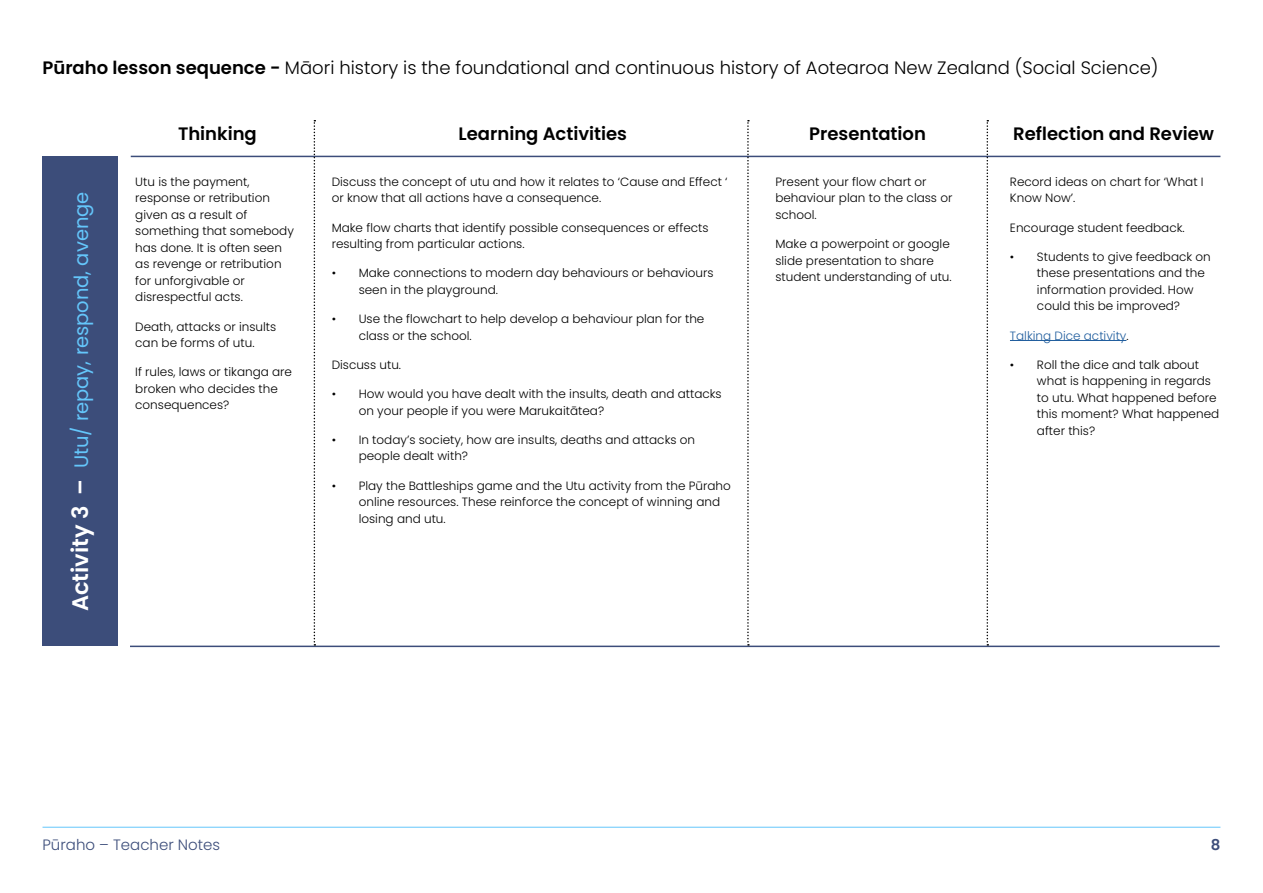
<style>
.page{position:relative;width:1263px;height:893px;background:#fff}
.page>*{position:absolute;margin:0;border:0;box-sizing:border-box;transform-origin:0 0}
.t1{font:19.5px "Poppins";color:#64c6fb}
.t2{font:300 18px "Poppins";color:#000}
.t3{font:600 18px "Poppins";color:#000}
.t4{font:300 15px "Poppins";color:#3c4d7a}
.t5{font:600 15px "Poppins";color:#3c4d7a}
.t6{font:300 12px/16.5px "Poppins";color:#000}
.t7{font:300 12px "Poppins";color:#215e9e}
.s1{font-weight:600}
.s2{font-weight:600;font-size:22.5px;color:#fff}
.s3{color:#000}
</style>
<div class="page">
<hr style="left:43px;top:827px;width:1177px;height:1px;background:#64c6fb">
<div style="left:43px;top:156px;width:75px;height:490px;background:#3c4d7a"></div>
<hr style="left:131px;top:156px;width:1089px;height:1px;background:#3c4d7a">
<hr style="left:130px;top:646px;width:1090px;height:1px;background:#3c4d7a">
<svg style="left:314px;top:120px;width:1px;height:526px"></svg>
<svg style="left:747px;top:120px;width:2px;height:526px"></svg>
<svg style="left:986px;top:120px;width:2px;height:526px"></svg>
<hr style="left:1010px;top:340px;width:116px;height:1px;background:#215e9e">
<h2 class="t2" style="left:43px;top:58px;width:1117px"><span class="s1">Pūraho lesson sequence -</span> Māori history is the foundational and continuous history of Aotearoa New Zealand (Social Science)</h2>
<h1 class="t1" style="left:70px;top:611px;width:421px;rotate:-90deg"><span class="s2">Activity 3 –</span> Utu/ repay, respond, avenge</h1>
<h2 class="t3" style="left:178px;top:123px;width:80px">Thinking</h2>
<h2 class="t3" style="left:459px;top:123px;width:170px">Learning Activities</h2>
<h2 class="t3" style="left:809px;top:123px;width:118px">Presentation</h2>
<h2 class="t3" style="left:1013px;top:123px;width:202px">Reflection and Review</h2>
<p class="t6" style="left:135px;top:173px;width:160px">Utu is the payment, response or retribution given as a result of something that somebody has done. It is often seen as revenge or retribution for unforgivable or disrespectful acts.</p>
<p class="t6" style="left:135px;top:318px;width:143px">Death, attacks or insults can be forms of utu.</p>
<p class="t6" style="left:135px;top:364px;width:158px">If rules, laws or tikanga are broken who decides the consequences?</p>
<p class="t6" style="left:775px;top:173px;width:178px">Present your flow chart or behaviour plan to the class or school.</p>
<p class="t6" style="left:775px;top:236px;width:178px">Make a powerpoint or google slide presentation to share student understanding of utu.</p>
<p class="t6" style="left:332px;top:173px;width:397px">Discuss the concept of utu and how it relates to ‘Cause and Effect ‘ or know that all actions have a consequence.</p>
<p class="t6" style="left:332px;top:219px;width:378px">Make flow charts that identify possible consequences or effects resulting from particular actions.</p>
<p class="t6" style="left:359px;top:265px;width:356px;text-indent:-27px">• Make connections to modern day behaviours or behaviours seen in the playground.</p>
<p class="t6" style="left:359px;top:311px;width:347px;text-indent:-27px">• Use the flowchart to help develop a behaviour plan for the class or the school.</p>
<p class="t6" style="left:332px;top:356px;width:71px">Discuss utu.</p>
<p class="t6" style="left:359px;top:386px;width:365px;text-indent:-27px">• How would you have dealt with the insults, death and attacks on your people if you were Marukaitātea?</p>
<p class="t6" style="left:359px;top:431px;width:338px;text-indent:-27px">• In today’s society, how are insults, deaths and attacks on people dealt with?</p>
<p class="t6" style="left:359px;top:477px;width:374px;text-indent:-27px">• Play the Battleships game and the Utu activity from the Pūraho online resources. These reinforce the concept of winning and losing and utu.</p>
<p class="t6" style="left:1010px;top:173px;width:195px">Record ideas on chart for ‘What I<br>Know Now’.</p>
<p class="t6" style="left:1010px;top:219px;width:176px">Encourage student feedback.</p>
<p class="t6" style="left:1037px;top:248px;width:175px;text-indent:-27px">• Students to give feedback on these presentations and the information provided. How could this be improved?</p>
<p class="t7" style="left:1010px;top:328px;width:120px">Talking Dice activity<span class="s3">.</span></p>
<p class="t6" style="left:1037px;top:356px;width:184px;text-indent:-27px">• Roll the dice and talk about what is happening in regards to utu. What happened before this moment? What happened after this?</p>
<p class="t4" style="left:43px;top:836px;width:179px">Pūraho – Teacher Notes</p>
<p class="t5" style="left:1211px;top:836px;width:11px">8</p>
</div>
